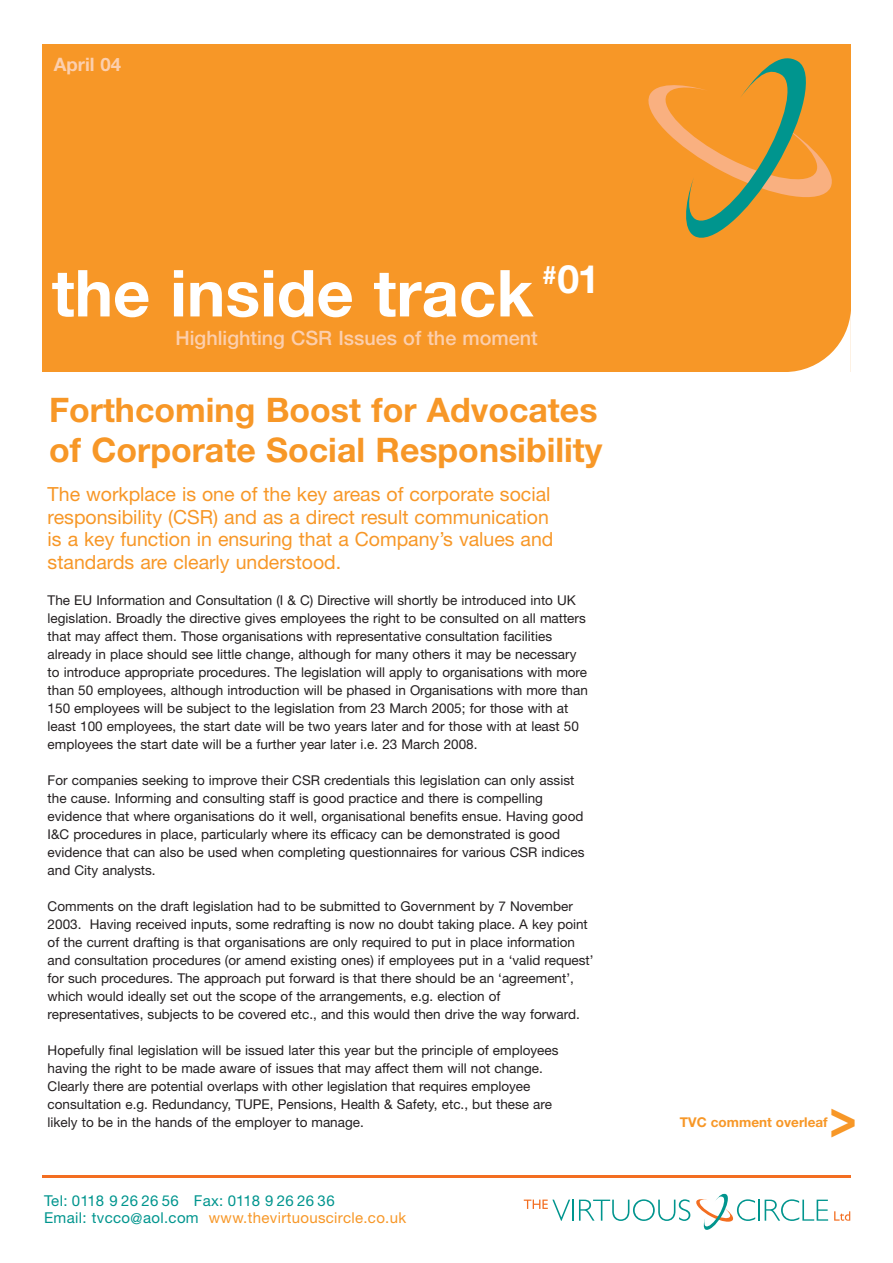
<style>
.page{position:relative;width:893px;height:1263px;background:#fff}
.page>*{position:absolute;margin:0;border:0;box-sizing:border-box;transform-origin:0 0}
.t1{font:700 64.8px "Helvetica Neue";color:#fff}
.t2{font:700 55.2px "Helvetica Neue";color:#f79727;scale:.83 1}
.t3{font:700 39.15px "Helvetica Neue";color:#fff}
.t4{font:700 33.9px/39.3px "Helvetica Neue";color:#f79727}
.t5{font:500 19.8px "Helvetica Neue";color:#fccfae}
.t6{font:19.5px/22.5px "Helvetica Neue";color:#f79727}
.t7{font:700 18.6px "Helvetica Neue";color:#fccfae}
.t8{font:15px/16.5px "Helvetica Neue";letter-spacing:.02em;color:#00958e}
.t9{font:13.5px/18px "Helvetica Neue";color:#231f20}
.t10{font:700 13.5px "Helvetica Neue";color:#f79727}
.s1{color:#f79727}
</style>
<div class="page">
<div style="left:43px;top:44px;width:807px;height:328px;background:#f79727"></div>
<hr style="left:43px;top:1175px;width:807px;height:2px;background:#f36e21">
<hr style="left:572px;top:1200px;width:2px;height:21px;background:#00958e">
<svg style="left:523px;top:1200px;width:47px;height:21px"></svg>
<svg style="left:579px;top:1194px;width:249px;height:36px"></svg>
<svg style="left:834px;top:1211px;width:16px;height:10px"></svg>
<svg style="left:648px;top:58px;width:183px;height:180px"></svg>
<svg style="left:788px;top:318px;width:62px;height:54px"></svg>
<h3 class="t7" style="left:54px;top:58px;width:69px">April 04</h3>
<h1 class="t1" style="left:52px;top:270px;width:483px">the inside track</h1>
<h3 class="t3" style="left:542px;top:265px;width:59px"><sup>#</sup>01</h3>
<h3 class="t5" style="left:175px;top:330px;width:364px">Highlighting CSR Issues of the moment</h3>
<h3 class="t4" style="left:49px;top:394px;width:554px">Forthcoming Boost for Advocates of Corporate Social Responsibility</h3>
<h3 class="t6" style="left:48px;top:485px;width:507px">The workplace is one of the key areas of corporate social responsibility (CSR) and as a direct result communication is a key function in ensuring that a Company’s values and standards are clearly understood.</h3>
<p class="t9" style="left:48px;top:592px;width:541px">The EU Information and Consultation (I &amp; C) Directive will shortly be introduced into UK legislation. Broadly the directive gives employees the right to be consulted on all matters that may affect them. Those organisations with representative consultation facilities already in place should see little change, although for many others it may be necessary to introduce appropriate procedures. The legislation will apply to organisations with more than 50 employees, although introduction will be phased in Organisations with more than 150 employees will be subject to the legislation from 23 March 2005; for those with at least 100 employees, the start date will be two years later and for those with at least 50 employees the start date will be a further year later i.e. 23 March 2008.</p>
<p class="t9" style="left:48px;top:772px;width:538px">For companies seeking to improve their CSR credentials this legislation can only assist the cause. Informing and consulting staff is good practice and there is compelling evidence that where organisations do it well, organisational benefits ensue. Having good I&amp;C procedures in place, particularly where its efficacy can be demonstrated is good evidence that can also be used when completing questionnaires for various CSR indices and City analysts.</p>
<p class="t9" style="left:48px;top:898px;width:547px">Comments on the draft legislation had to be submitted to Government by 7 November 2003. Having received inputs, some redrafting is now no doubt taking place. A key point of the current drafting is that organisations are only required to put in place information and consultation procedures (or amend existing ones) if employees put in a ‘valid request’ for such procedures. The approach put forward is that there should be an ‘agreement’, which would ideally set out the scope of the arrangements, e.g. election of representatives, subjects to be covered etc., and this would then drive the way forward.</p>
<p class="t9" style="left:48px;top:1042px;width:512px">Hopefully final legislation will be issued later this year but the principle of employees having the right to be made aware of issues that may affect them will not change.<br>Clearly there are potential overlaps with other legislation that requires employee consultation e.g. Redundancy, TUPE, Pensions, Health &amp; Safety, etc., but these are likely to be in the hands of the employer to manage.</p>
<p class="t8" style="left:44px;top:1194px;width:364px">Tel: 0118 9 26 26 56 Fax: 0118 9 26 26 36<br>Email: tvcco@aol.com <span class="s1">www.thevirtuouscircle.co.uk</span></p>
<p class="t10" style="left:680px;top:1118px;width:149px">TVC comment overleaf</p>
<h2 class="t2" style="left:829px;top:1097px;width:34px">&gt;</h2>
</div>
